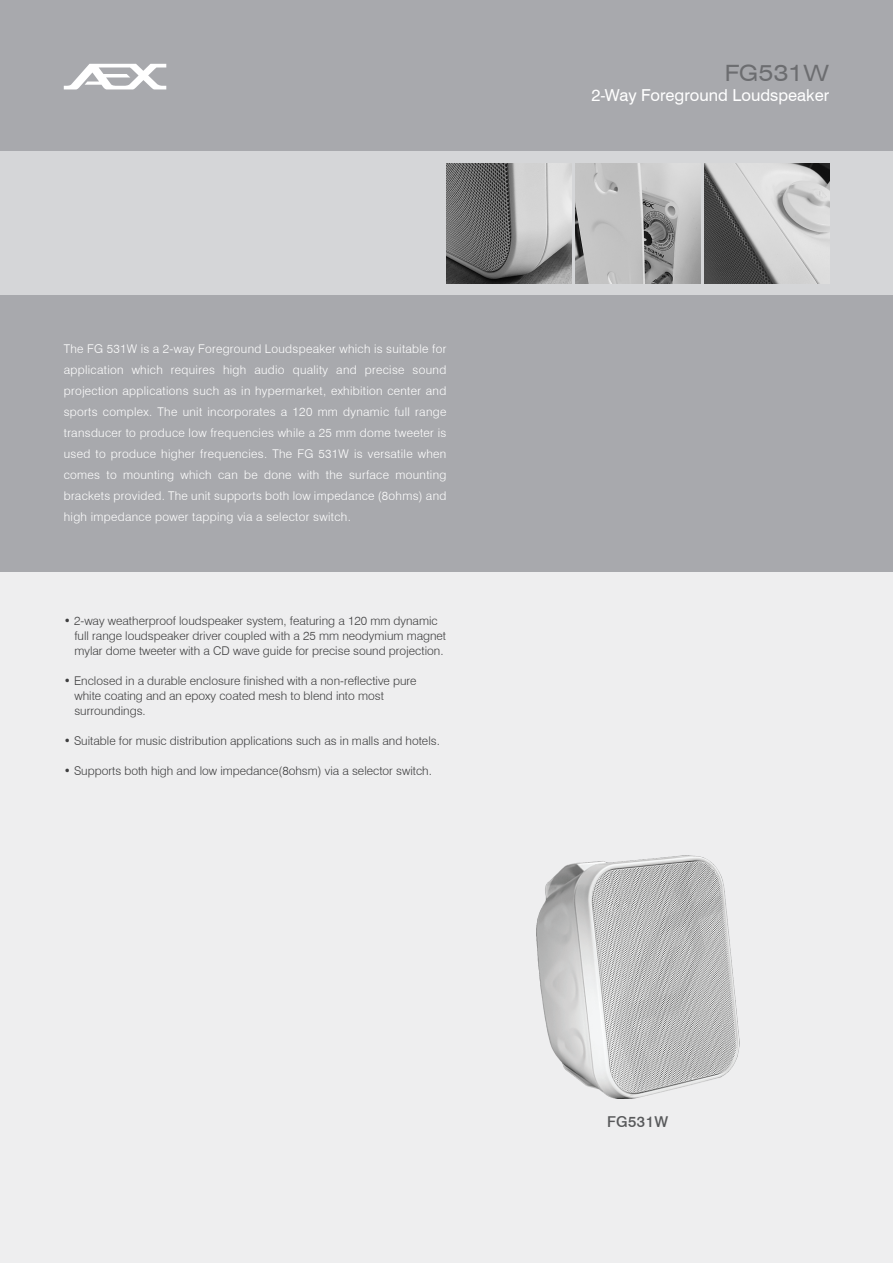
<style>
.page{position:relative;width:893px;height:1263px;background:#fff}
.page>*{position:absolute;margin:0;border:0;box-sizing:border-box;transform-origin:0 0}
.t1{font:expanded 22.5px "Swiss 721 BT";color:#6c6d70}
.t2{font:16.5px "Swiss 721 BT";color:#fff}
.t3{font:500 15px "Swiss 721 BT";letter-spacing:.025em;color:#57585a}
.t4{font:300 12px/21px "Swiss 721 BT";letter-spacing:.025em;color:#fff;text-align:justify}
.t5{font:300 12px/15px "Swiss 721 BT";color:#3e3e3f}
</style>
<div class="page">
<div style="left:0;top:150px;width:893px;height:146px;background:#d5d6d8"></div>
<div style="left:0;top:0;width:893px;height:150px;background:#a8a9ad"></div>
<svg style="left:64px;top:64px;width:102px;height:25px"></svg>
<div style="left:0;top:470px;width:893px;height:793px;background:#eeeeef"></div>
<div style="left:0;top:295px;width:893px;height:277px;background:#a8a9ad"></div>
<img style="left:446px;top:163px;width:125px;height:120px">
<img style="left:704px;top:163px;width:125px;height:120px">
<img style="left:575px;top:163px;width:125px;height:120px">
<img style="left:536px;top:856px;width:203px;height:243px">
<p class="t4" style="left:64px;top:338px;width:384px">The FG 531W is a 2-way Foreground Loudspeaker which is suitable for application which requires high audio quality and precise sound projection applications such as in hypermarket, exhibition center and sports complex. The unit incorporates a 120 mm dynamic full range transducer to produce low frequencies while a 25 mm dome tweeter is used to produce higher frequencies. The FG 531W is versatile when comes to mounting which can be done with the surface mounting brackets provided. The unit supports both low impedance (8ohms) and high impedance power tapping via a selector switch.</p>
<p class="t5" style="left:74px;top:613px;width:373px;text-indent:-11px">• 2-way weatherproof loudspeaker system, featuring a 120 mm dynamic full range loudspeaker driver coupled with a 25 mm neodymium magnet mylar dome tweeter with a CD wave guide for precise sound projection.</p>
<p class="t5" style="left:74px;top:673px;width:344px;text-indent:-11px">• Enclosed in a durable enclosure finished with a non-reflective pure white coating and an epoxy coated mesh to blend into most surroundings.</p>
<p class="t5" style="left:64px;top:733px;width:378px">• Suitable for music distribution applications such as in malls and hotels.</p>
<p class="t5" style="left:64px;top:763px;width:370px">• Supports both high and low impedance(8ohsm) via a selector switch.</p>
<h1 class="t1" style="left:725px;top:59px;width:106px">FG531W</h1>
<h2 class="t2" style="left:592px;top:85px;width:239px">2-Way Foreground Loudspeaker</h2>
<p class="t3" style="left:607px;top:1112px;width:63px">FG531W</p>
</div>
